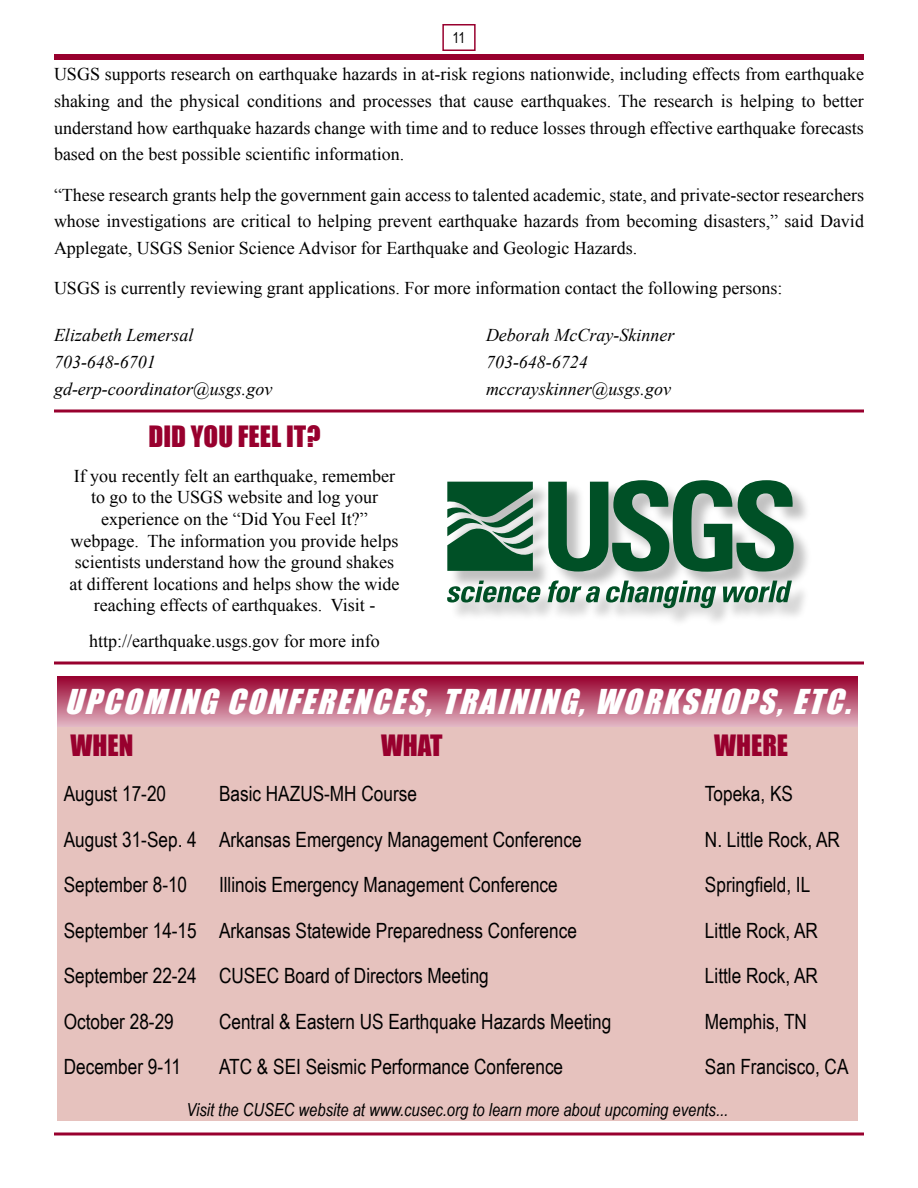
<style>
.page{position:relative;width:918px;height:1188px;background:#fff}
.page>*{position:absolute;margin:0;border:0;box-sizing:border-box;transform-origin:0 0}
.t1{font:italic 31.5px "Impact";color:#fff}
.t2{font:27px "Impact";color:#98002e}
.t3{font:21px "Arial Narrow";color:#000}
.t4{font:18px/21.6px "Times New Roman";color:#000;text-align:justify}
.t5{font:italic 18px "Times New Roman";color:#000}
.t6{font:italic 18px "Arial Narrow";color:#000}
.t7{font:15px "Arial Narrow";color:#000}
</style>
<div class="page">
<hr style="left:54px;top:1133px;width:810px;height:2px;background:#98002e">
<div style="left:54px;top:54px;width:810px;height:6px;background:#98002e"></div>
<div style="left:442px;top:24px;width:34px;height:27px;border:2px solid #98002e"></div>
<div style="left:57px;top:726px;width:801px;height:394px;background:#e6c2be"></div>
<div style="left:57px;top:677px;width:801px;height:49px;background:linear-gradient(to bottom,#990230,#e1b4c2)"></div>
<hr style="left:54px;top:410px;width:810px;height:2px;background:#98002e">
<hr style="left:54px;top:662px;width:810px;height:2px;background:#98002e">
<svg style="left:447px;top:481px;width:361px;height:137px"></svg>
<svg style="left:548px;top:480px;width:246px;height:92px"></svg>
<svg style="left:447px;top:581px;width:94px;height:21px"></svg>
<svg style="left:548px;top:581px;width:52px;height:21px"></svg>
<svg style="left:606px;top:581px;width:110px;height:27px"></svg>
<svg style="left:723px;top:581px;width:69px;height:21px"></svg>
<svg style="left:447px;top:482px;width:86px;height:89px;background:#377354"></svg>
<p class="t7" style="left:453px;top:27px;width:14px">11</p>
<p class="t4" style="left:54px;top:60px;width:812px;line-height:26.7px">USGS supports research on earthquake hazards in at-risk regions nationwide, including effects from earthquake shaking and the physical conditions and processes that cause earthquakes. The research is helping to better understand how earthquake hazards change with time and to reduce losses through effective earthquake forecasts based on the best possible scientific information.</p>
<p class="t4" style="left:54px;top:181px;width:812px;line-height:26.7px">“These research grants help the government gain access to talented academic, state, and private-sector researchers whose investigations are critical to helping prevent earthquake hazards from becoming disasters,” said David Applegate, USGS Senior Science Advisor for Earthquake and Geologic Hazards.</p>
<p class="t4" style="left:54px;top:277px;width:730px">USGS is currently reviewing grant applications. For more information contact the following persons:</p>
<p class="t5" style="left:54px;top:323px;width:141px">Elizabeth Lemersal</p>
<p class="t5" style="left:486px;top:323px;width:190px">Deborah McCray-Skinner</p>
<p class="t5" style="left:54px;top:350px;width:103px">703-648-6701</p>
<p class="t5" style="left:486px;top:350px;width:103px">703-648-6724</p>
<p class="t5" style="left:54px;top:376px;width:220px">gd-erp-coordinator@usgs.gov</p>
<p class="t5" style="left:486px;top:376px;width:187px">mccrayskinner@usgs.gov</p>
<h2 class="t2" style="left:148px;top:415px;width:174px">DID YOU FEEL IT?</h2>
<p class="t4" style="left:69px;top:465px;width:332px;text-align:center">If you recently felt an earthquake, remember to go to the USGS website and log your experience on the “Did You Feel It?” webpage. The information you provide helps scientists understand how the ground shakes at different locations and helps show the wide reaching effects of earthquakes. Visit -</p>
<p class="t4" style="left:89px;top:629px;width:292px">http://earthquake.usgs.gov for more info</p>
<h1 class="t1" style="left:65px;top:677px;width:800px">UPCOMING CONFERENCES,TRAINING,WORKSHOPS,ETC.</h1>
<h2 class="t2" style="left:70px;top:724px;width:64px">WHEN</h2>
<h2 class="t2" style="left:381px;top:724px;width:63px">WHAT</h2>
<h2 class="t2" style="left:714px;top:724px;width:75px">WHERE</h2>
<p class="t3" style="left:64px;top:779px;width:104px">August 17-20</p>
<p class="t3" style="left:219px;top:779px;width:200px">Basic HAZUS-MH Course</p>
<p class="t3" style="left:705px;top:779px;width:90px">Topeka, KS</p>
<p class="t3" style="left:64px;top:824px;width:520px">August 31-Sep. 4 Arkansas Emergency Management Conference</p>
<p class="t3" style="left:705px;top:824px;width:136px">N. Little Rock, AR</p>
<p class="t3" style="left:64px;top:870px;width:125px">September 8-10</p>
<p class="t3" style="left:219px;top:870px;width:340px">Illinois Emergency Management Conference</p>
<p class="t3" style="left:705px;top:870px;width:107px">Springfield, IL</p>
<p class="t3" style="left:64px;top:915px;width:515px">September 14-15 Arkansas Statewide Preparedness Conference</p>
<p class="t3" style="left:705px;top:915px;width:114px">Little Rock, AR</p>
<p class="t3" style="left:64px;top:960px;width:427px">September 22-24 CUSEC Board of Directors Meeting</p>
<p class="t3" style="left:705px;top:960px;width:114px">Little Rock, AR</p>
<p class="t3" style="left:64px;top:1006px;width:112px">October 28-29</p>
<p class="t3" style="left:219px;top:1006px;width:394px">Central &amp; Eastern US Earthquake Hazards Meeting</p>
<p class="t3" style="left:705px;top:1006px;width:104px">Memphis, TN</p>
<p class="t3" style="left:64px;top:1051px;width:119px">December 9-11</p>
<p class="t3" style="left:219px;top:1051px;width:346px">ATC &amp; SEI Seismic Performance Conference</p>
<p class="t3" style="left:705px;top:1051px;width:145px">San Francisco, CA</p>
<p class="t6" style="left:187px;top:1097px;width:543px">Visit the CUSEC website at www.cusec.org to learn more about upcoming events...</p>
</div>
